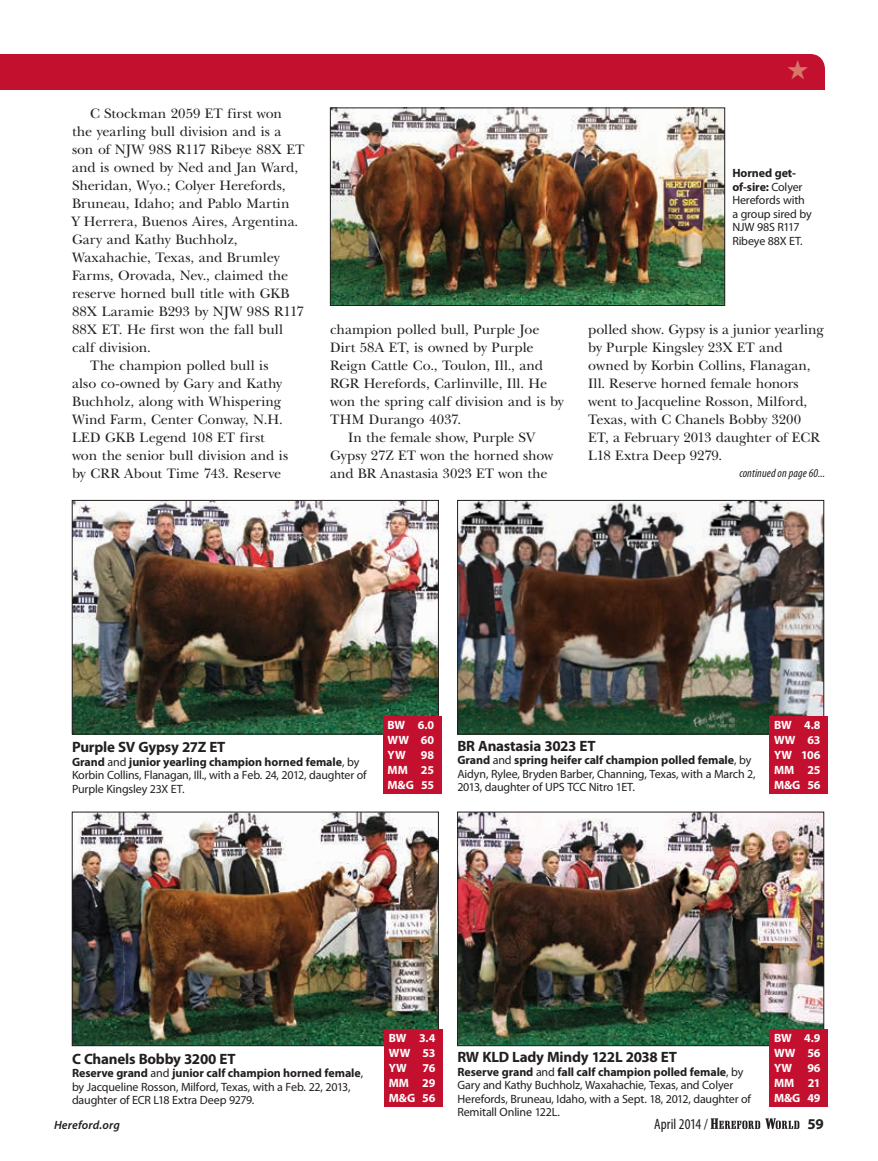
<style>
.page{position:relative;width:878px;height:1161px;background:#fff}
.page>*{position:absolute;margin:0;border:0;box-sizing:border-box;transform-origin:0 0}
.t1{font:700 15px "Myriad Pro";letter-spacing:-.015em;color:#231f20}
.t2{font:condensed 15px "Myriad Pro";color:#231f20}
.t3{font:14.25px/18px "New Baskerville";letter-spacing:-.005em;color:#231f20}
.t4{font:12px/13.5px "Myriad Pro";letter-spacing:-.015em;color:#231f20}
.t5{font:700 12px/15px "Myriad Pro";letter-spacing:-.01em;color:#fff;text-align:justify}
.t6{font:italic condensed 12px "Myriad Pro";letter-spacing:.01em;color:#231f20}
.t7{font:italic 600 12px "Myriad Pro";letter-spacing:.015em;color:#231f20}
.s1{font-weight:700}
</style>
<div class="page">
<img style="left:459px;top:502px;width:363px;height:230px">
<div style="left:457px;top:500px;width:367px;height:234px;border:1px solid #231f20"></div>
<div style="left:769px;top:716px;width:59px;height:78px;background:#c3102f"></div>
<img style="left:74px;top:502px;width:362px;height:230px">
<div style="left:72px;top:500px;width:366px;height:234px;border:1px solid #231f20"></div>
<div style="left:383px;top:716px;width:58px;height:78px;background:#c3102f"></div>
<img style="left:459px;top:814px;width:363px;height:230px">
<div style="left:457px;top:812px;width:367px;height:234px;border:1px solid #231f20"></div>
<div style="left:769px;top:1029px;width:59px;height:78px;background:#c3102f"></div>
<img style="left:74px;top:814px;width:362px;height:230px">
<div style="left:72px;top:812px;width:366px;height:234px;border:1px solid #231f20"></div>
<div style="left:384px;top:1029px;width:59px;height:78px;background:#c3102f"></div>
<img style="left:332px;top:110px;width:390px;height:194px">
<div style="left:330px;top:108px;width:394px;height:198px;border:1px solid #231f20"></div>
<svg style="left:710px;top:1118px;width:89px;height:11px"></svg>
<div style="left:0;top:54px;width:825px;height:36px;background:#c3102f"></div>
<p class="t3" style="left:90px;top:105px;width:193px">C Stockman 2059 ET first won</p>
<p class="t3" style="left:72px;top:123px;width:211px">the yearling bull division and is a</p>
<p class="t3" style="left:72px;top:141px;width:234px">son of NJW 98S R117 Ribeye 88X ET</p>
<p class="t3" style="left:72px;top:159px;width:228px">and is owned by Ned and Jan Ward,</p>
<p class="t3" style="left:72px;top:177px;width:215px">Sheridan, Wyo.; Colyer Herefords,</p>
<p class="t3" style="left:72px;top:195px;width:219px">Bruneau, Idaho; and Pablo Martin</p>
<p class="t3" style="left:72px;top:213px;width:228px">Y Herrera, Buenos Aires, Argentina.</p>
<p class="t3" style="left:72px;top:231px;width:167px">Gary and Kathy Buchholz,</p>
<p class="t3" style="left:72px;top:249px;width:209px">Waxahachie, Texas, and Brumley</p>
<p class="t3" style="left:72px;top:267px;width:218px">Farms, Orovada, Nev., claimed the</p>
<p class="t3" style="left:72px;top:285px;width:219px">reserve horned bull title with GKB</p>
<p class="t3" style="left:72px;top:303px;width:233px">88X Laramie B293 by NJW 98S R117</p>
<p class="t3" style="left:72px;top:321px;width:212px">88X ET. He first won the fall bull</p>
<p class="t3" style="left:72px;top:339px;width:80px">calf division.</p>
<p class="t3" style="left:90px;top:357px;width:180px">The champion polled bull is</p>
<p class="t3" style="left:72px;top:375px;width:212px">also co-owned by Gary and Kathy</p>
<p class="t3" style="left:72px;top:393px;width:211px">Buchholz, along with Whispering</p>
<p class="t3" style="left:72px;top:411px;width:212px">Wind Farm, Center Conway, N.H.</p>
<p class="t3" style="left:72px;top:429px;width:194px">LED GKB Legend 108 ET first</p>
<p class="t3" style="left:72px;top:447px;width:218px">won the senior bull division and is</p>
<p class="t3" style="left:72px;top:465px;width:211px">by CRR About Time 743. Reserve</p>
<p class="t4" style="left:732px;top:167px;width:81px"><span class="s1">Horned get&shy;of-sire:</span> Colyer<br>Herefords with a group sired by<br>NJW 98S R117<br>Ribeye 88X ET.</p>
<p class="t3" style="left:330px;top:321px;width:211px">champion polled bull, Purple Joe</p>
<p class="t3" style="left:330px;top:339px;width:205px">Dirt 58A ET, is owned by Purple</p>
<p class="t3" style="left:330px;top:357px;width:214px">Reign Cattle Co., Toulon, Ill., and</p>
<p class="t3" style="left:330px;top:375px;width:218px">RGR Herefords, Carlinville, Ill. He</p>
<p class="t3" style="left:330px;top:393px;width:235px">won the spring calf division and is by</p>
<p class="t3" style="left:330px;top:411px;width:132px">THM Durango 4037.</p>
<p class="t3" style="left:348px;top:429px;width:189px">In the female show, Purple SV</p>
<p class="t3" style="left:330px;top:446px;width:224px">Gypsy 27Z ET won the horned show</p>
<p class="t3" style="left:330px;top:464px;width:219px">and BR Anastasia 3023 ET won the</p>
<p class="t3" style="left:588px;top:321px;width:237px">polled show. Gypsy is a junior yearling by Purple Kingsley 23X ET and owned by Korbin Collins, Flanagan,<br>Ill. Reserve horned female honors went to Jacqueline Rosson, Milford,<br>Texas, with C Chanels Bobby 3200<br>ET, a February 2013 daughter of ECR<br>L18 Extra Deep 9279.</p>
<p class="t6" style="left:739px;top:467px;width:87px">continued on page 60...</p>
<p class="t1" style="left:72px;top:739px;width:155px">Purple SV Gypsy 27Z ET</p>
<p class="t4" style="left:72px;top:755px;width:296px"><span class="s1">Grand</span> and <span class="s1">junior yearling champion horned female</span>, by<br>Korbin Collins, Flanagan, Ill., with a Feb. 24, 2012, daughter of<br>Purple Kingsley 23X ET.</p>
<p class="t5" style="left:387px;top:718px;width:48px">BW 6.0<br>WW 60<br>YW</p>
<p class="t5" style="left:387px;top:748px;width:48px;text-indent:33px">98<br>MM 25<br>M&amp;G 55</p>
<p class="t1" style="left:457px;top:737px;width:140px">BR Anastasia 3023 ET</p>
<p class="t4" style="left:457px;top:754px;width:300px"><span class="s1">Grand</span> and <span class="s1">spring heifer calf champion polled female</span>, by<br>Aidyn, Rylee, Bryden Barber, Channing, Texas, with a March 2,<br>2013, daughter of UPS TCC Nitro 1ET.</p>
<p class="t5" style="left:774px;top:718px;width:48px">BW 4.8<br>WW 63<br>YW 106<br>MM 25<br>M&amp;G 56</p>
<p class="t5" style="left:389px;top:1031px;width:48px">BW 3.4<br>WW 53<br>YW</p>
<p class="t5" style="left:774px;top:1031px;width:48px">BW 4.9<br>WW 56<br>YW</p>
<p class="t1" style="left:457px;top:1049px;width:221px">RW KLD Lady Mindy 122L 2038 ET</p>
<p class="t4" style="left:457px;top:1065px;width:295px"><span class="s1">Reserve grand</span> and <span class="s1">fall calf champion polled female</span>, by Gary and Kathy Buchholz, Waxahachie, Texas, and Colyer Herefords, Bruneau, Idaho, with a Sept. 18, 2012, daughter of Remitall Online 122L.</p>
<p class="t1" style="left:72px;top:1050px;width:165px">C Chanels Bobby 3200 ET</p>
<p class="t4" style="left:72px;top:1067px;width:293px"><span class="s1">Reserve grand</span> and <span class="s1">junior calf champion horned female</span>, by Jacqueline Rosson, Milford, Texas, with a Feb. 22, 2013, daughter of ECR L18 Extra Deep 9279.</p>
<p class="t5" style="left:389px;top:1061px;width:48px;text-indent:34px">76<br>MM 29<br>M&amp;G 56</p>
<p class="t5" style="left:774px;top:1061px;width:48px;text-indent:33px">96<br>MM 21<br>M&amp;G 49</p>
<p class="t7" style="left:54px;top:1118px;width:67px">Hereford.org</p>
<p class="t2" style="left:654px;top:1116px;width:55px">April 2014 /</p>
<p class="t1" style="left:807px;top:1115px;width:18px">59</p>
</div>
